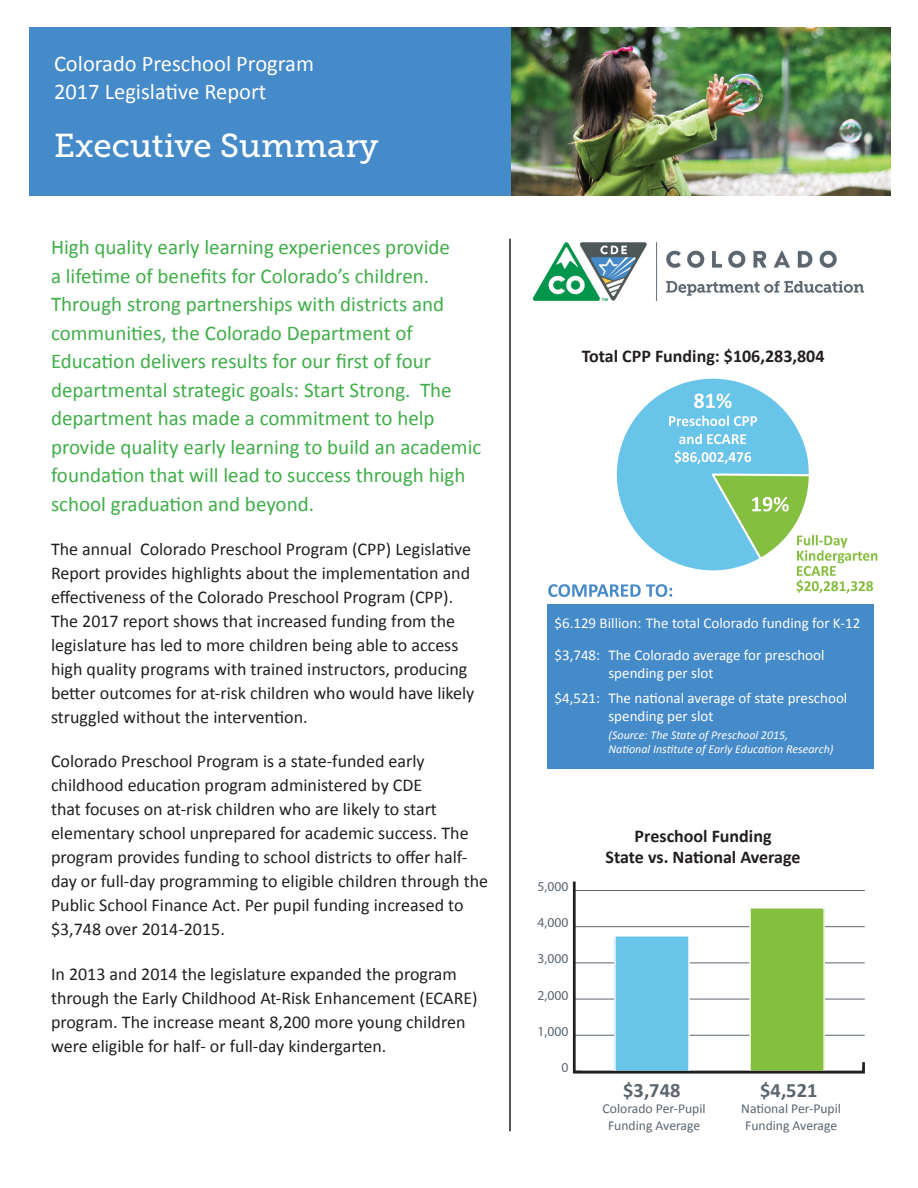
<style>
.page{position:relative;width:918px;height:1188px;background:#fff}
.page>*{position:absolute;margin:0;border:0;box-sizing:border-box;transform-origin:0 0}
.t1{font:33px "Museo Slab 500";color:#fff}
.t2{font:22.5px "Calibri";color:#fff}
.t3{font:21px/28.5px "Calibri";color:#40ae49}
.t4{font:700 20.4px "Calibri";color:#5c666f}
.t5{font:18px/24px "Calibri";color:#231f20}
.t6{font:700 18px "Calibri";color:#231f20}
.t7{font:15px/18px "Calibri";color:#fff}
.t8{font:13.65px/16.4px "Calibri";color:#5c666f;text-align:center}
.t9{font:13.65px "Myriad Pro";color:#5c666f}
.t10{font:italic 12px/14.4px "Calibri";color:#fff}
</style>
<div class="page">
<img style="left:532px;top:242px;width:333px;height:59px">
<img style="left:511px;top:27px;width:380px;height:168px">
<img style="left:548px;top:378px;width:330px;height:219px">
<hr style="left:509px;top:239px;width:2px;height:892px;background:#231f20">
<svg style="left:572px;top:881px;width:293px;height:193px"></svg>
<div style="left:29px;top:27px;width:482px;height:168px;background:#458ac9"></div>
<div style="left:548px;top:604px;width:326px;height:165px;background:#458ac9"></div>
<p class="t2" style="left:54px;top:49px;width:262px">Colorado Preschool Program</p>
<p class="t2" style="left:54px;top:78px;width:214px">2017 Legislative Report</p>
<p class="t1" style="left:54px;top:127px;width:326px">Executive Summary</p>
<p class="t3" style="left:51px;top:233px;width:432px">High quality early learning experiences provide<br>a lifetime of benefits for Colorado’s children.<br>Through strong partnerships with districts and communities, the Colorado Department of Education delivers results for our first of four departmental strategic goals: Start Strong. The department has made a commitment to help provide quality early learning to build an academic foundation that will lead to success through high school graduation and beyond.</p>
<p class="t5" style="left:51px;top:537px;width:425px">The annual Colorado Preschool Program (CPP) Legislative Report provides highlights about the implementation and effectiveness of the Colorado Preschool Program (CPP).<br>The 2017 report shows that increased funding from the legislature has led to more children being able to access high quality programs with trained instructors, producing better outcomes for at-risk children who would have likely struggled without the intervention.</p>
<p class="t5" style="left:51px;top:750px;width:439px">Colorado Preschool Program is a state-funded early childhood education program administered by CDE<br>that focuses on at-risk children who are likely to start elementary school unprepared for academic success. The program provides funding to school districts to offer half&shy;day or full-day programming to eligible children through the Public School Finance Act. Per pupil funding increased to $3,748 over 2014-2015.</p>
<p class="t5" style="left:51px;top:962px;width:428px">In 2013 and 2014 the legislature expanded the program through the Early Childhood At-Risk Enhancement (ECARE) program. The increase meant 8,200 more young children were eligible for half- or full-day kindergarten.</p>
<p class="t6" style="left:582px;top:344px;width:244px">Total CPP Funding: $106,283,804</p>
<p class="t7" style="left:554px;top:614px;width:307px">$6.129 Billion: The total Colorado funding for K-12</p>
<p class="t7" style="left:608px;top:646px;width:218px;text-indent:-54px">$3,748: The Colorado average for preschool spending per slot</p>
<p class="t7" style="left:608px;top:689px;width:240px;text-indent:-54px">$4,521: The national average of state preschool spending per slot</p>
<p class="t10" style="left:608px;top:727px;width:227px">(Source: The State of Preschool 2015,<br>National Institute of Early Education Research)</p>
<p class="t9" style="left:538px;top:878px;width:32px">5,000</p>
<p class="t9" style="left:538px;top:914px;width:32px">4,000</p>
<p class="t9" style="left:538px;top:950px;width:32px">3,000</p>
<p class="t9" style="left:538px;top:987px;width:32px">2,000</p>
<p class="t9" style="left:538px;top:1023px;width:32px">1,000</p>
<p class="t9" style="left:561px;top:1059px;width:9px">0</p>
<p class="t6" style="left:635px;top:824px;width:138px">Preschool Funding</p>
<p class="t6" style="left:606px;top:846px;width:196px">State vs. National Average</p>
<p class="t4" style="left:623px;top:1077px;width:59px">$3,748</p>
<p class="t8" style="left:603px;top:1101px;width:105px">Colorado Per-Pupil<br>Funding Average</p>
<p class="t4" style="left:760px;top:1077px;width:59px">$4,521</p>
<p class="t8" style="left:741px;top:1101px;width:101px;text-align:left">National Per-Pupil<br>Funding Average</p>
</div>
